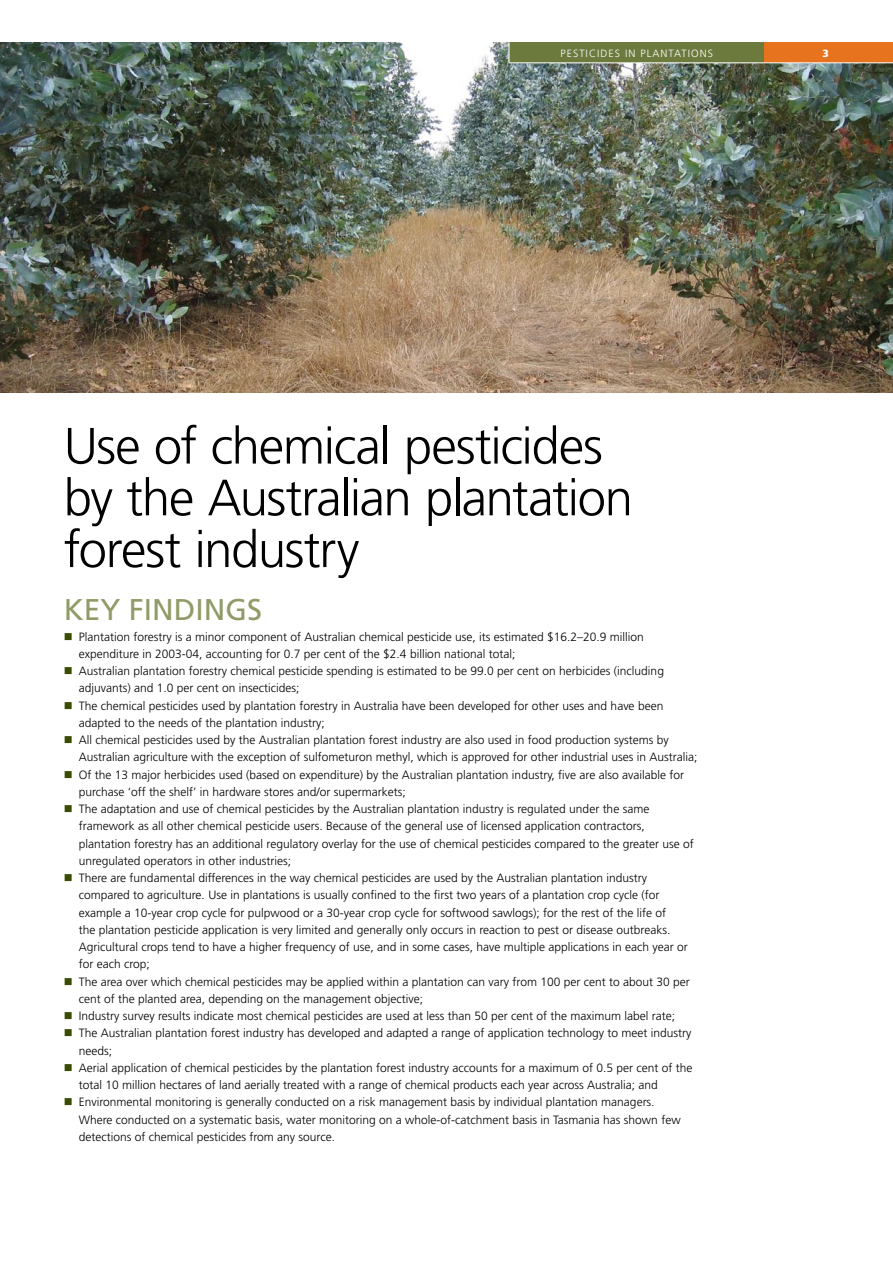
<style>
.page{position:relative;width:893px;height:1263px;background:#fff}
.page>*{position:absolute;margin:0;border:0;box-sizing:border-box;transform-origin:0 0}
.t1{font:300 51px/51.8px "Frutiger";letter-spacing:-.025em;color:#000}
.t2{font:30px "Frutiger";color:#909b68}
.t3{font:300 12px/17.2px "Frutiger";color:#000}
.t4{font:300 10.5px "Frutiger";letter-spacing:.1em;color:#fff}
.t5{font:900 10.5px "Frutiger";color:#fff}
.s1{color:#3a4c00}
</style>
<div class="page">
<img style="left:0;top:42px;width:893px;height:350px">
<div style="left:509px;top:43px;width:255px;height:20px;background:#6d7a3e"></div>
<div style="left:764px;top:43px;width:129px;height:20px;background:#e7731e"></div>
<svg style="left:509px;top:43px;width:1px;height:19px"></svg>
<hr style="left:509px;top:62px;width:255px;height:1px;background:#fff">
<hr style="left:764px;top:62px;width:129px;height:1px;background:#fff">
<p class="t4" style="left:560px;top:49px;width:154px">PESTICIDES IN PLANTATIONS</p>
<p class="t5" style="left:822px;top:47px;width:8px">3</p>
<h1 class="t1" style="left:64px;top:423px;width:571px">Use of chemical pesticides by the Australian plantation forest industry</h1>
<h2 class="t2" style="left:64px;top:596px;width:200px">KEY FINDINGS</h2>
<p class="t3" style="left:79px;top:629px;width:567px;text-indent:-15px"><span class="s1">■</span> Plantation forestry is a minor component of Australian chemical pesticide use, its estimated $16.2–20.9 million expenditure in 2003-04, accounting for 0.7 per cent of the $2.4 billion national total;</p>
<p class="t3" style="left:79px;top:663px;width:587px;text-indent:-15px"><span class="s1">■</span> Australian plantation forestry chemical pesticide spending is estimated to be 99.0 per cent on herbicides (including adjuvants) and 1.0 per cent on insecticides;</p>
<p class="t3" style="left:79px;top:698px;width:586px;text-indent:-15px"><span class="s1">■</span> The chemical pesticides used by plantation forestry in Australia have been developed for other uses and have been adapted to the needs of the plantation industry;</p>
<p class="t3" style="left:79px;top:732px;width:620px;text-indent:-15px"><span class="s1">■</span> All chemical pesticides used by the Australian plantation forest industry are also used in food production systems by<br>Australian agriculture with the exception of sulfometuron methyl, which is approved for other industrial uses in Australia;</p>
<p class="t3" style="left:79px;top:767px;width:607px;text-indent:-15px"><span class="s1">■</span> Of the 13 major herbicides used (based on expenditure) by the Australian plantation industry, five are also available for purchase ‘off the shelf’ in hardware stores and/or supermarkets;</p>
<p class="t3" style="left:79px;top:801px;width:617px;text-indent:-15px"><span class="s1">■</span> The adaptation and use of chemical pesticides by the Australian plantation industry is regulated under the same framework as all other chemical pesticide users. Because of the general use of licensed application contractors, plantation forestry has an additional regulatory overlay for the use of chemical pesticides compared to the greater use of unregulated operators in other industries;</p>
<p class="t3" style="left:79px;top:870px;width:610px;text-indent:-15px"><span class="s1">■</span> There are fundamental differences in the way chemical pesticides are used by the Australian plantation industry compared to agriculture. Use in plantations is usually confined to the first two years of a plantation crop cycle (for example a 10-year crop cycle for pulpwood or a 30-year crop cycle for softwood sawlogs); for the rest of the life of<br>the plantation pesticide application is very limited and generally only occurs in reaction to pest or disease outbreaks.<br>Agricultural crops tend to have a higher frequency of use, and in some cases, have multiple applications in each year or for each crop;</p>
<p class="t3" style="left:79px;top:974px;width:612px;text-indent:-15px"><span class="s1">■</span> The area over which chemical pesticides may be applied within a plantation can vary from 100 per cent to about 30 per cent of the planted area, depending on the management objective;</p>
<p class="t3" style="left:64px;top:1008px;width:613px"><span class="s1">■</span> Industry survey results indicate most chemical pesticides are used at less than 50 per cent of the maximum label rate;</p>
<p class="t3" style="left:79px;top:1025px;width:614px;text-indent:-15px"><span class="s1">■</span> The Australian plantation forest industry has developed and adapted a range of application technology to meet industry needs;</p>
<p class="t3" style="left:79px;top:1060px;width:615px;text-indent:-15px"><span class="s1">■</span> Aerial application of chemical pesticides by the plantation forest industry accounts for a maximum of 0.5 per cent of the total 10 million hectares of land aerially treated with a range of chemical products each year across Australia; and</p>
<p class="t3" style="left:79px;top:1094px;width:603px;text-indent:-15px"><span class="s1">■</span> Environmental monitoring is generally conducted on a risk management basis by individual plantation managers.<br>Where conducted on a systematic basis, water monitoring on a whole-of-catchment basis in Tasmania has shown few detections of chemical pesticides from any source.</p>
</div>
